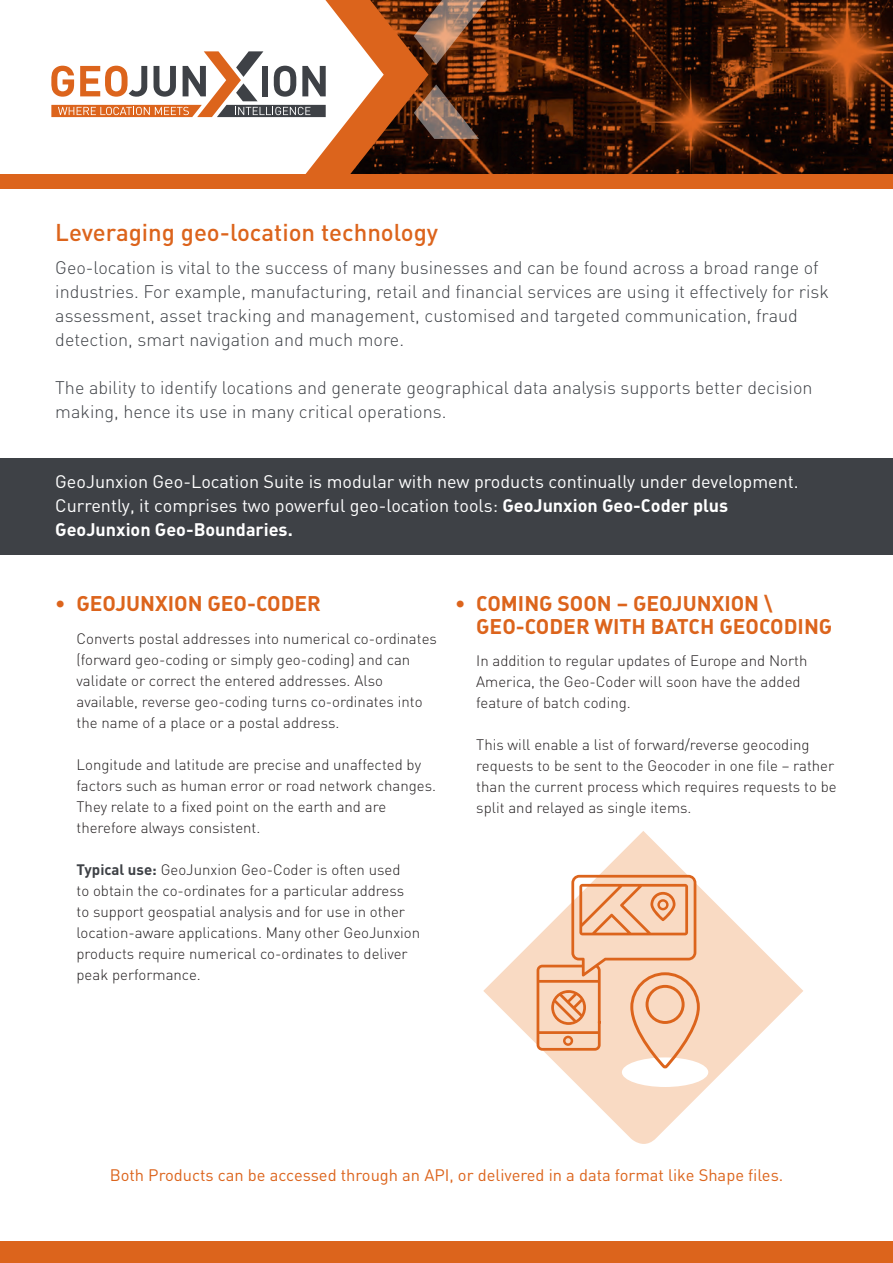
<style>
.page{position:relative;width:893px;height:1263px;background:#fff}
.page>*{position:absolute;margin:0;border:0;box-sizing:border-box;transform-origin:0 0}
.t1{font:500 24px "DIN";color:#dc641c}
.t2{font:700 21px/22.5px "DIN";color:#dc641c}
.t3{font:300 18px/24px "DIN";color:#3e4146}
.t4{font:18px/24px "DIN";color:#fff}
.t5{font:16.5px "DIN";color:#dc641c}
.t6{font:300 15px/21px "DIN";color:#231f20}
.s1{font-weight:700}
.s2{font-weight:700;color:#3e4146}
</style>
<div class="page">
<div style="left:0;top:458px;width:893px;height:96px;background:#3e4146"></div>
<div style="left:0;top:1242px;width:893px;height:21px;background:#dc641c"></div>
<svg style="left:483px;top:831px;width:320px;height:313px"></svg>
<div style="left:622px;top:1057px;width:86px;height:30px;background:#fff;border-radius:50%"></div>
<svg style="left:537px;top:875px;width:164px;height:196px;background:#f4c9ac"></svg>
<img style="left:497px;top:0;width:396px;height:174px">
<div style="left:0;top:174px;width:893px;height:15px;background:#dc641c"></div>
<svg style="left:51px;top:0;width:446px;height:174px"></svg>
<h1 class="t1" style="left:55px;top:217px;width:384px">Leveraging geo-location technology</h1>
<p class="t3" style="left:55px;top:254px;width:775px">Geo-location is vital to the success of many businesses and can be found across a broad range of industries. For example, manufacturing, retail and financial services are using it effectively for risk assessment, asset tracking and management, customised and targeted communication, fraud detection, smart navigation and much more.</p>
<p class="t3" style="left:55px;top:374px;width:759px">The ability to identify locations and generate geographical data analysis supports better decision making, hence its use in many critical operations.</p>
<p class="t4" style="left:55px;top:468px;width:745px">GeoJunxion Geo-Location Suite is modular with new products continually under development.<br>Currently, it comprises two powerful geo-location tools: <span class="s1">GeoJunxion Geo-Coder plus<br>GeoJunxion Geo-Boundaries.</span></p>
<h2 class="t2" style="left:55px;top:592px;width:267px">• GEOJUNXION GEO-CODER</h2>
<p class="t6" style="left:77px;top:627px;width:362px">Converts postal addresses into numerical co-ordinates (forward geo-coding or simply geo-coding) and can validate or correct the entered addresses. Also available, reverse geo-coding turns co-ordinates into the name of a place or a postal address.</p>
<p class="t6" style="left:77px;top:753px;width:361px">Longitude and latitude are precise and unaffected by factors such as human error or road network changes.<br>They relate to a fixed point on the earth and are therefore always consistent.</p>
<p class="t6" style="left:77px;top:858px;width:345px"><span class="s2">Typical use:</span> GeoJunxion Geo-Coder is often used<br>to obtain the co-ordinates for a particular address to support geospatial analysis and for use in other location-aware applications. Many other GeoJunxion products require numerical co-ordinates to deliver peak performance.</p>
<h2 class="t2" style="left:476px;top:592px;width:358px;text-indent:-21px">• COMING SOON – GEOJUNXION \<br>GEO-CODER WITH BATCH GEOCODING</h2>
<p class="t6" style="left:476px;top:650px;width:333px">In addition to regular updates of Europe and North<br>America, the Geo-Coder will soon have the added feature of batch coding.</p>
<p class="t6" style="left:476px;top:734px;width:362px">This will enable a list of forward/reverse geocoding requests to be sent to the Geocoder in one file – rather than the current process which requires requests to be split and relayed as single items.</p>
<p class="t5" style="left:110px;top:1164px;width:675px">Both Products can be accessed through an API, or delivered in a data format like Shape files.</p>
</div>
